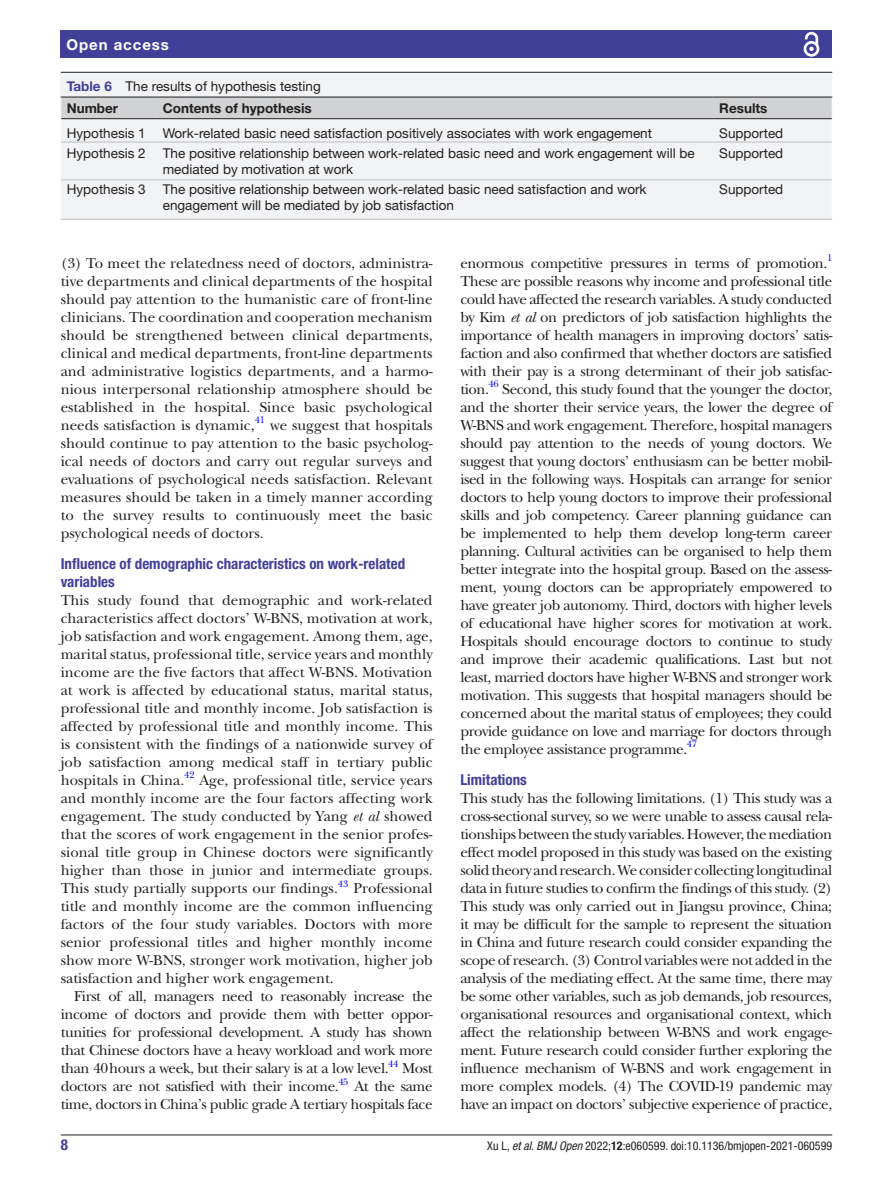
<style>
.page{position:relative;width:893px;height:1191px;background:#fff}
.page>*{position:absolute;margin:0;border:0;box-sizing:border-box;transform-origin:0 0}
.t1{font:15px/18px "New Baskerville";letter-spacing:-.025em;color:#231f20;text-align:justify}
.t2{font:700 condensed 15px/18px "Helvetica Neue LT Std";color:#414099}
.t3{font:700 15px "Helvetica Neue LT Std";letter-spacing:.065em;color:#fff}
.t4{font:13.5px/16.2px "Helvetica Neue LT Std";color:#231f20}
.t5{font:700 13.5px "Helvetica Neue LT Std";color:#231f20}
.t6{font:condensed 12px "Helvetica Neue LT Std";color:#231f20}
.t7{font:9.9px "New Baskerville";letter-spacing:-.025em;color:#00f}
.s1{font-weight:700;color:#414099}
.s2{font-weight:700}
.s3{font-style:italic}
</style>
<div class="page">
<hr style="left:61px;top:1134px;width:771px;height:1px;background:#231f20">
<div style="left:61px;top:31px;width:771px;height:27px;background:#414099"></div>
<svg style="left:803px;top:31px;width:17px;height:26px"></svg>
<div style="left:61px;top:73px;width:771px;height:146px;background:#f2f3f4"></div>
<hr style="left:61px;top:72px;width:771px;height:1px;background:#231f20">
<hr style="left:61px;top:142px;width:96px;height:1px;background:#bcbdc0">
<hr style="left:157px;top:142px;width:556px;height:1px;background:#bcbdc0">
<hr style="left:713px;top:142px;width:119px;height:1px;background:#bcbdc0">
<hr style="left:61px;top:180px;width:96px;height:1px;background:#bcbdc0">
<hr style="left:61px;top:219px;width:96px;height:1px;background:#bcbdc0">
<hr style="left:157px;top:180px;width:556px;height:1px;background:#bcbdc0">
<hr style="left:157px;top:219px;width:556px;height:1px;background:#bcbdc0">
<hr style="left:713px;top:180px;width:119px;height:1px;background:#bcbdc0">
<hr style="left:713px;top:219px;width:119px;height:1px;background:#bcbdc0">
<svg style="left:60px;top:97px;width:773px;height:45px"></svg>
<p class="t3" style="left:66px;top:35px;width:104px">Open access</p>
<p class="t4" style="left:67px;top:75px;width:256px;line-height:22px"><span class="s1">Table 6</span> The results of hypothesis testing<br><span class="s2">Number</span></p>
<p class="t5" style="left:163px;top:99px;width:151px">Contents of hypothesis</p>
<p class="t5" style="left:719px;top:99px;width:50px">Results</p>
<p class="t4" style="left:67px;top:124px;width:81px">Hypothesis 1</p>
<p class="t4" style="left:163px;top:124px;width:491px">Work-related basic need satisfaction positively associates with work engagement</p>
<p class="t4" style="left:719px;top:124px;width:66px">Supported</p>
<p class="t4" style="left:67px;top:145px;width:81px">Hypothesis 2</p>
<p class="t4" style="left:163px;top:145px;width:534px">The positive relationship between work-related basic need and work engagement will be mediated by motivation at work</p>
<p class="t4" style="left:719px;top:145px;width:66px">Supported</p>
<p class="t4" style="left:67px;top:181px;width:81px">Hypothesis 3</p>
<p class="t4" style="left:163px;top:181px;width:485px">The positive relationship between work-related basic need satisfaction and work engagement will be mediated by job satisfaction</p>
<p class="t4" style="left:719px;top:181px;width:66px">Supported</p>
<p class="t1" style="left:61px;top:254px;width:373px">(3) To meet the relatedness need of doctors, administra&shy;tive departments and clinical departments of the hospital should pay attention to the humanistic care of front-line clinicians. The coordination and cooperation mechanism should be strengthened between clinical departments, clinical and medical departments, front-line departments and administrative logistics departments, and a harmo&shy;nious interpersonal relationship atmosphere should be established in the hospital. Since basic psychological needs satisfaction is dynamic,<sup>41</sup> we suggest that hospitals should continue to pay attention to the basic psycholog&shy;ical needs of doctors and carry out regular surveys and evaluations of psychological needs satisfaction. Relevant measures should be taken in a timely manner according to the survey results to continuously meet the basic psychological needs of doctors.</p>
<p class="t2" style="left:61px;top:554px;width:346px">Influence of demographic characteristics on work-related variables</p>
<p class="t1" style="left:61px;top:591px;width:373px">This study found that demographic and work-related characteristics affect doctors’ W-BNS, motivation at work, job satisfaction and work engagement. Among them, age, marital status, professional title, service years and monthly income are the five factors that affect W-BNS. Motivation at work is affected by educational status, marital status, professional title and monthly income. Job satisfaction is affected by professional title and monthly income. This is consistent with the findings of a nationwide survey of job satisfaction among medical staff in tertiary public hospitals in China.</p>
<p class="t7" style="left:184px;top:769px;width:12px">42</p>
<p class="t1" style="left:61px;top:771px;width:373px;text-indent:139px">Age, professional title, service years and monthly income are the four factors affecting work engagement. The study conducted by Yang <span class="s3">et al</span> showed that the scores of work engagement in the senior profes&shy;sional title group in Chinese doctors were significantly higher than those in junior and intermediate groups.<br>This study partially supports our findings.</p>
<p class="t7" style="left:338px;top:877px;width:12px">43</p>
<p class="t1" style="left:61px;top:879px;width:373px;text-indent:293px">Professional title and monthly income are the common influencing factors of the four study variables. Doctors with more senior professional titles and higher monthly income show more W-BNS, stronger work motivation, higher job satisfaction and higher work engagement.</p>
<p class="t1" style="left:61px;top:987px;width:373px;text-indent:14px">First of all, managers need to reasonably increase the income of doctors and provide them with better oppor&shy;tunities for professional development. A study has shown that Chinese doctors have a heavy workload and work more than 40hours a week, but their salary is at a low level.<sup>44</sup> Most doctors are not satisfied with their income.</p>
<p class="t7" style="left:338px;top:1075px;width:12px">45</p>
<p class="t1" style="left:61px;top:1077px;width:373px;text-align:right">At the same<br>time, doctors in China’s public grade A tertiary hospitals face</p>
<p class="t7" style="left:827px;top:252px;width:7px">1</p>
<p class="t1" style="left:460px;top:272px;width:373px">These are possible reasons why income and professional title could have affected the research variables. A study conducted by Kim <span class="s3">et al</span> on predictors of job satisfaction highlights the importance of health managers in improving doctors’ satis&shy;faction and also confirmed that whether doctors are satisfied with their pay is a strong determinant of their job satisfac&shy;tion.</p>
<p class="t1" style="left:460px;top:254px;width:369px">enormous competitive pressures in terms of promotion.</p>
<p class="t7" style="left:489px;top:378px;width:12px">46</p>
<p class="t1" style="left:460px;top:380px;width:373px;text-indent:42px">Second, this study found that the younger the doctor, and the shorter their service years, the lower the degree of W-BNS and work engagement. Therefore, hospital managers should pay attention to the needs of young doctors. We suggest that young doctors’ enthusiasm can be better mobil&shy;ised in the following ways. Hospitals can arrange for senior doctors to help young doctors to improve their professional skills and job competency. Career planning guidance can be implemented to help them develop long-term career planning. Cultural activities can be organised to help them better integrate into the hospital group. Based on the assess&shy;ment, young doctors can be appropriately empowered to have greater job autonomy. Third, doctors with higher levels of educational have higher scores for motivation at work.<br>Hospitals should encourage doctors to continue to study and improve their academic qualifications. Last but not least, married doctors have higher W-BNS and stronger work motivation. This suggests that hospital managers should be concerned about the marital status of employees; they could provide guidance on love and marriage for doctors through the employee assistance programme.</p>
<p class="t7" style="left:687px;top:738px;width:12px">47</p>
<p class="t2" style="left:460px;top:770px;width:68px">Limitations</p>
<p class="t1" style="left:460px;top:789px;width:373px">This study has the following limitations. (1) This study was a cross-sectional survey, so we were unable to assess causal rela&shy;tionships between the study variables. However, the mediation effect model proposed in this study was based on the existing solid theory and research. We consider collecting longitudinal data in future studies to confirm the findings of this study. (2)<br>This study was only carried out in Jiangsu province, China; it may be difficult for the sample to represent the situation in China and future research could consider expanding the scope of research. (3) Control variables were not added in the analysis of the mediating effect. At the same time, there may be some other variables, such as job demands, job resources, organisational resources and organisational context, which affect the relationship between W-BNS and work engage&shy;ment. Future research could consider further exploring the influence mechanism of W-BNS and work engagement in more complex models. (4) The COVID-19 pandemic may have an impact on doctors’ subjective experience of practice,</p>
<p class="t2" style="left:61px;top:1135px;width:9px">8</p>
<p class="t6" style="left:487px;top:1138px;width:346px">Xu L, <span class="s3">et al</span>. <span class="s3">BMJ Open</span> 2022;<span class="s2">12</span>:e060599. doi:10.1136/bmjopen-2021-060599</p>
</div>
